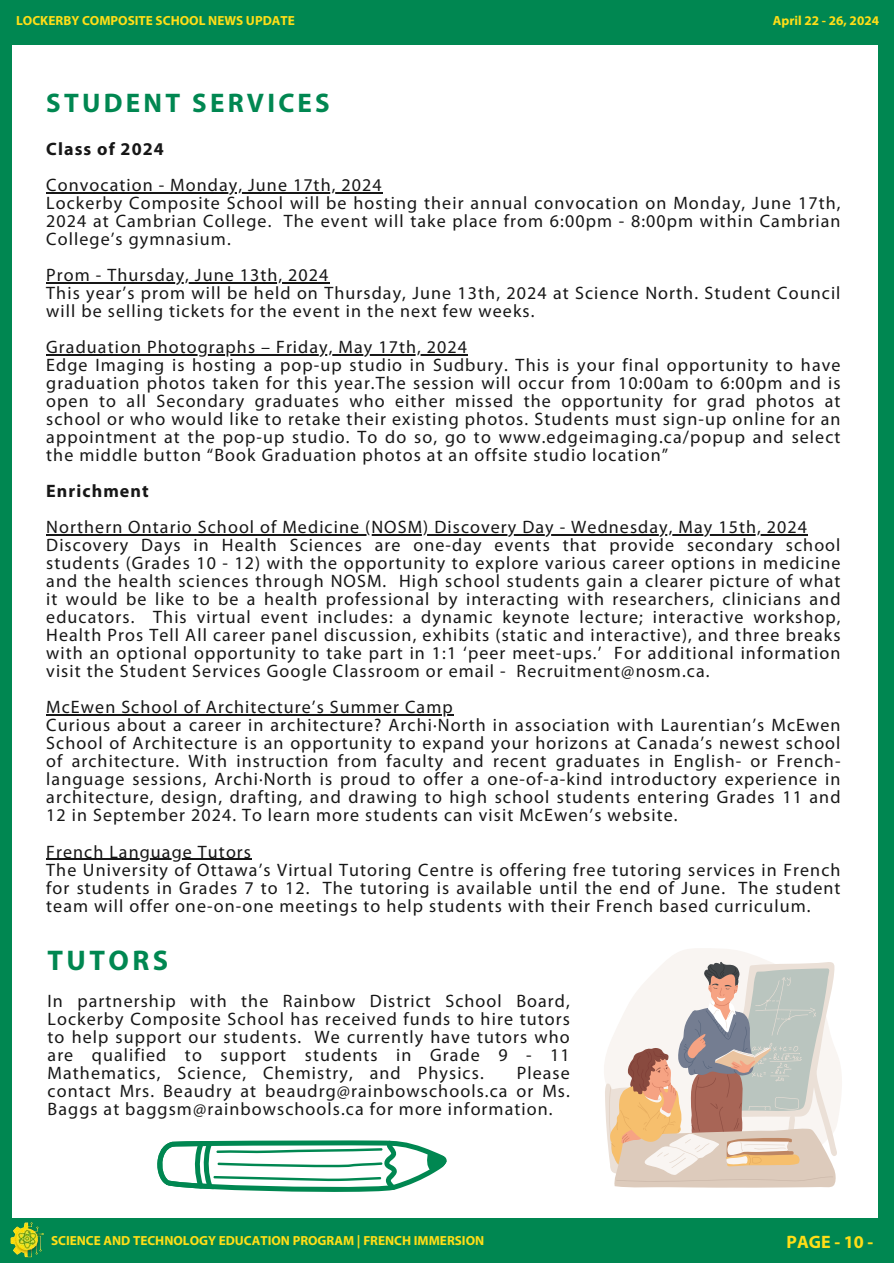
<style>
.page{position:relative;width:894px;height:1264px;background:#fff}
.page>*{position:absolute;margin:0;border:0;box-sizing:border-box;transform-origin:0 0}
.t1{font:700 28.5px "Myriad Pro";letter-spacing:.12em;color:#008751}
.t2{font:700 27px "Myriad Pro";letter-spacing:.12em;color:#008751}
.t3{font:18px/18px "Myriad Pro";letter-spacing:.06em;color:#171717}
.t4{font:700 18px "Myriad Pro";letter-spacing:.06em;color:#171717}
.t5{font:700 18px "Myriad Pro";color:#ffde17}
.t6{font:700 13.2px "Myriad Pro";color:#ffde17}
</style>
<div class="page">
<div style="left:0;top:4px;width:12px;height:1231px;background:#008751"></div>
<div style="left:878px;top:18px;width:15px;height:1231px;background:#008751"></div>
<div style="left:0;top:0;width:893px;height:44px;background:#008751"></div>
<div style="left:0;top:1218px;width:893px;height:44px;background:#008751"></div>
<img style="left:0;top:1222px;width:68px;height:41px">
<hr style="left:46px;top:192px;width:336px;height:1px;background:#171717">
<hr style="left:46px;top:282px;width:283px;height:1px;background:#171717">
<hr style="left:46px;top:354px;width:422px;height:1px;background:#171717">
<hr style="left:46px;top:534px;width:761px;height:1px;background:#171717">
<hr style="left:46px;top:714px;width:407px;height:1px;background:#171717">
<hr style="left:46px;top:858px;width:206px;height:1px;background:#171717">
<svg style="left:666px;top:948px;width:176px;height:173px"></svg>
<svg style="left:604px;top:961px;width:233px;height:227px"></svg>
<svg style="left:145px;top:1158px;width:304px;height:105px"></svg>
<svg style="left:145px;top:1140px;width:301px;height:117px"></svg>
<h1 class="t6" style="left:16px;top:15px;width:280px">LOCKERBY COMPOSITE SCHOOL NEWS UPDATE</h1>
<h4 class="t2" style="left:46px;top:92px;width:285px">STUDENT SERVICES</h4>
<p class="t6" style="left:772px;top:15px;width:107px">April 22 - 26, 2024</p>
<p class="t4" style="left:46px;top:142px;width:119px">Class of 2024</p>
<h1 class="t3" style="left:46px;top:178px;width:795px">Convocation - Monday, June 17th, 2024<br>Lockerby Composite School will be hosting their annual convocation on Monday, June 17th, 2024 at Cambrian College. The event will take place from 6:00pm - 8:00pm within Cambrian College’s gymnasium.</h1>
<h3 class="t3" style="left:46px;top:268px;width:795px">Prom - Thursday, June 13th, 2024<br>This year’s prom will be held on Thursday, June 13th, 2024 at Science North. Student Council will be selling tickets for the event in the next few weeks.</h3>
<h4 class="t3" style="left:46px;top:340px;width:795px">Graduation Photographs – Friday, May 17th, 2024<br>Edge Imaging is hosting a pop-up studio in Sudbury. This is your final opportunity to have graduation photos taken for this year.The session will occur from 10:00am to 6:00pm and is open to all Secondary graduates who either missed the opportunity for grad photos at school or who would like to retake their existing photos. Students must sign-up online for an appointment at the pop-up studio. To do so, go to www.edgeimaging.ca/popup and select the middle button “Book Graduation photos at an offsite studio location”</h4>
<h4 class="t4" style="left:46px;top:484px;width:104px">Enrichment</h4>
<h4 class="t3" style="left:46px;top:520px;width:795px">Northern Ontario School of Medicine (NOSM) Discovery Day - Wednesday, May 15th, 2024<br>Discovery Days in Health Sciences are one-day events that provide secondary school students (Grades 10 - 12) with the opportunity to explore various career options in medicine and the health sciences through NOSM. High school students gain a clearer picture of what it would be like to be a health professional by interacting with researchers, clinicians and educators. This virtual event includes: a dynamic keynote lecture; interactive workshop, Health Pros Tell All career panel discussion, exhibits (static and interactive), and three breaks with an optional opportunity to take part in 1:1 ‘peer meet-ups.’ For additional information visit the Student Services Google Classroom or email - Recruitment@nosm.ca.</h4>
<h3 class="t3" style="left:46px;top:700px;width:795px">McEwen School of Architecture’s Summer Camp<br>Curious about a career in architecture? Archi·North in association with Laurentian’s McEwen School of Architecture is an opportunity to expand your horizons at Canada’s newest school of architecture. With instruction from faculty and recent graduates in English- or French&shy;language sessions, Archi·North is proud to offer a one-of-a-kind introductory experience in architecture, design, drafting, and drawing to high school students entering Grades 11 and 12 in September 2024. To learn more students can visit McEwen’s website.</h3>
<h4 class="t3" style="left:46px;top:844px;width:795px">French Language Tutors<br>The University of Ottawa’s Virtual Tutoring Centre is offering free tutoring services in French for students in Grades 7 to 12. The tutoring is available until the end of June. The student team will offer one-on-one meetings to help students with their French based curriculum.</h4>
<p class="t1" style="left:48px;top:948px;width:122px">TUTORS</p>
<p class="t3" style="left:48px;top:993px;width:523px;text-align:justify">In partnership with the Rainbow District School Board, Lockerby Composite School has received funds to hire tutors to help support our students. We currently have tutors who are qualified to support students in Grade 9 - 11<br>Mathematics, Science, Chemistry, and Physics.</p>
<p class="t3" style="left:48px;top:1065px;width:523px;text-align:justify;text-indent:469px">Please contact Mrs. Beaudry at beaudrg@rainbowschools.ca or Ms.<br>Baggs at baggsm@rainbowschools.ca for more information.</p>
<h4 class="t6" style="left:51px;top:1234px;width:434px">SCIENCE AND TECHNOLOGY EDUCATION PROGRAM | FRENCH IMMERSION</h4>
<h4 class="t5" style="left:786px;top:1233px;width:88px">PAGE - 10 -</h4>
</div>
